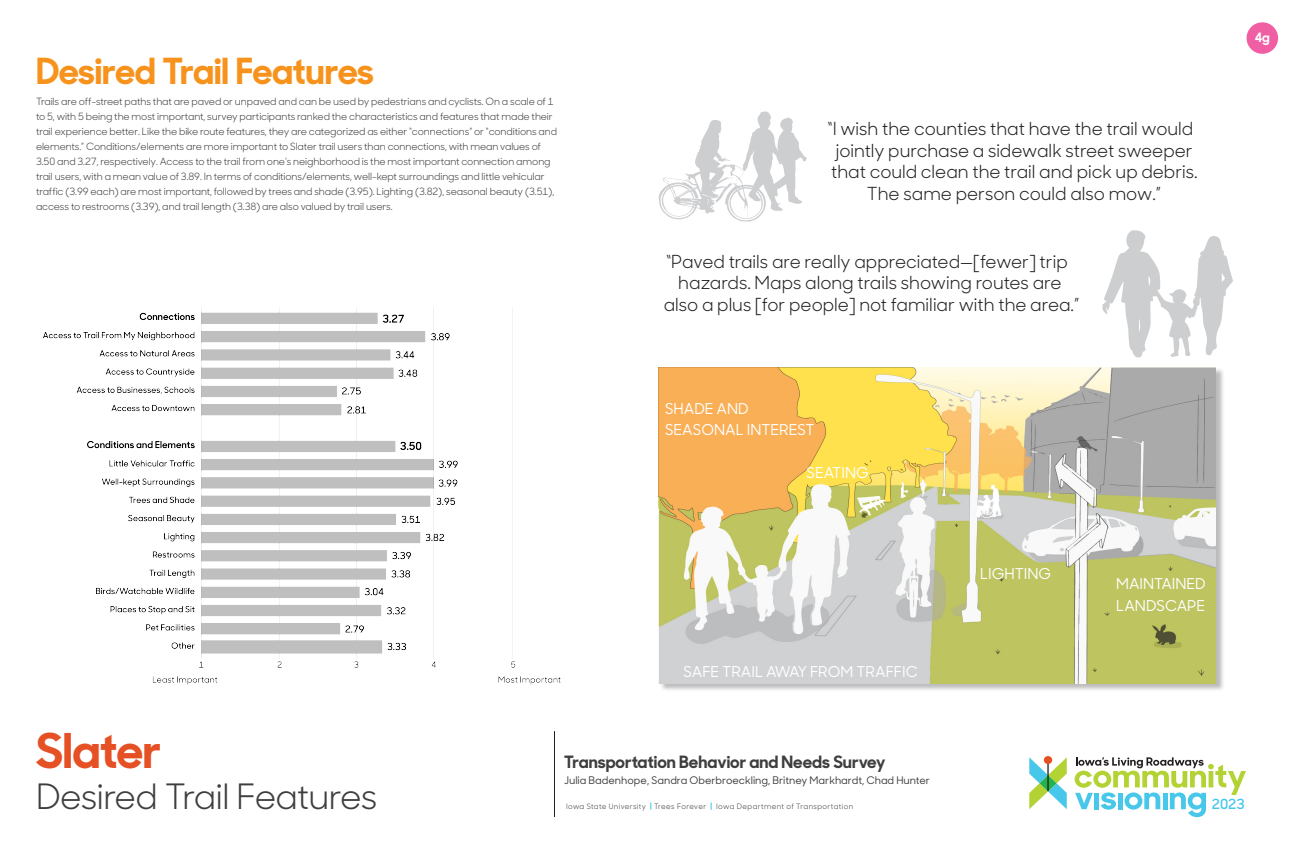
<style>
.page{position:relative;width:1296px;height:864px;background:#fff}
.page>*{position:absolute;margin:0;border:0;box-sizing:border-box;transform-origin:0 0}
.t1{font:700 48px "Sharp Sans No 1";letter-spacing:-.005em;color:#e65025}
.Survey_Big_Heading{font:700 36px "Sharp Sans No 1";letter-spacing:-.015em;color:#f7931d}
.Sharp_Sans_No1__sub{font:35px "Sharp Sans No 1";letter-spacing:-.02em;color:#3e3e3f}
.Sponsors{font:18px/21.6px "Sharp Sans No 1";color:#231f20;text-align:center}
.t2{font:700 17px "Sharp Sans No 1";color:#3e3e3f}
.Sponsors-2{font:500 15px/21.6px "Sharp Sans No 1";color:#fff}
.t3{font:600 14px "Sharp Sans No 1";color:#47c7ea}
.t4{font:700 13px "Sharp Sans No 1";color:#fff}
.t5{font:500 10.5px "Sharp Sans No 1";color:#3e3e3f}
.Body_Text{font:10px/15px "Sharp Sans No 1";letter-spacing:-.01em;color:#3e3e3f}
.t6{font:7.5px "Sharp Sans No 1";letter-spacing:.05em;color:#3e3e3f}
.s1{font-weight:700;color:#47c7ea}
</style>
<div class="page">
<div style="left:659px;top:368px;width:566px;height:324px;background:#231f20;opacity:.3"></div>
<img style="left:658px;top:367px;width:558px;height:317px">
<img style="left:43px;top:307px;width:518px;height:378px">
<svg style="left:1102px;top:230px;width:131px;height:127px"></svg>
<svg style="left:658px;top:111px;width:149px;height:111px"></svg>
<svg style="left:1075px;top:757px;width:171px;height:60px"></svg>
<svg style="left:1029px;top:756px;width:38px;height:53px"></svg>
<hr style="left:554px;top:731px;width:1px;height:86px;background:#231f20">
<div style="left:1247px;top:22px;width:31px;height:32px;background:#f05ea3;border-radius:50%"></div>
<p class="Survey_Big_Heading" style="left:36px;top:42px;width:340px">Desired Trail Features</p>
<p class="Body_Text" style="left:36px;top:93px;width:523px">Trails are off-street paths that are paved or unpaved and can be used by pedestrians and cyclists. On a scale of 1 to 5, with 5 being the most important, survey participants ranked the characteristics and features that made their trail experience better. Like the bike route features, they are categorized as either “connections” or “conditions and elements.” Conditions/elements are more important to Slater trail users than connections, with mean values of 3.50 and 3.27, respectively. Access to the trail from one’s neighborhood is the most important connection among trail users, with a mean value of 3.89. In terms of conditions/elements, well-kept surroundings and little vehicular traffic (3.99 each) are most important, followed by trees and shade (3.95). Lighting (3.82), seasonal beauty (3.51), access to restrooms (3.39), and trail length (3.38) are also valued by trail users.</p>
<p class="Sponsors" style="left:827px;top:116px;width:372px">“I wish the counties that have the trail would jointly purchase a sidewalk street sweeper that could clean the trail and pick up debris.<br>The same person could also mow.”</p>
<p class="Sponsors" style="left:664px;top:249px;width:417px">“Paved trails are really appreciated—[fewer] trip hazards. Maps along trails showing routes are also a plus [for people] not familiar with the area.”</p>
<p class="Sponsors-2" style="left:665px;top:397px;width:85px">SHADE AND</p>
<p class="Sponsors-2" style="left:665px;top:418px;width:151px">SEASONAL INTEREST</p>
<p class="Sponsors-2" style="left:807px;top:462px;width:64px">SEATING</p>
<p class="t4" style="left:1255px;top:27px;width:16px">4g</p>
<h1 class="t1" style="left:36px;top:711px;width:127px">Slater</h1>
<p class="Sharp_Sans_No1__sub" style="left:36px;top:769px;width:343px">Desired Trail Features</p>
<p class="Sponsors-2" style="left:684px;top:660px;width:235px">SAFE TRAIL AWAY FROM TRAFFIC</p>
<h3 class="t2" style="left:564px;top:748px;width:323px">Transportation Behavior and Needs Survey</h3>
<p class="t5" style="left:564px;top:773px;width:367px">Julia Badenhope, Sandra Oberbroeckling, Britney Markhardt, Chad Hunter</p>
<p class="t6" style="left:566px;top:800px;width:289px">Iowa State University <span class="s1">|</span> Trees Forever <span class="s1">|</span> Iowa Department of Transportation</p>
<p class="Sponsors-2" style="left:980px;top:562px;width:73px">LIGHTING</p>
<p class="Sponsors-2" style="left:1116px;top:572px;width:91px">MAINTAINED<br>LANDSCAPE</p>
<h3 class="t3" style="left:1212px;top:793px;width:34px">2023</h3>
</div>
